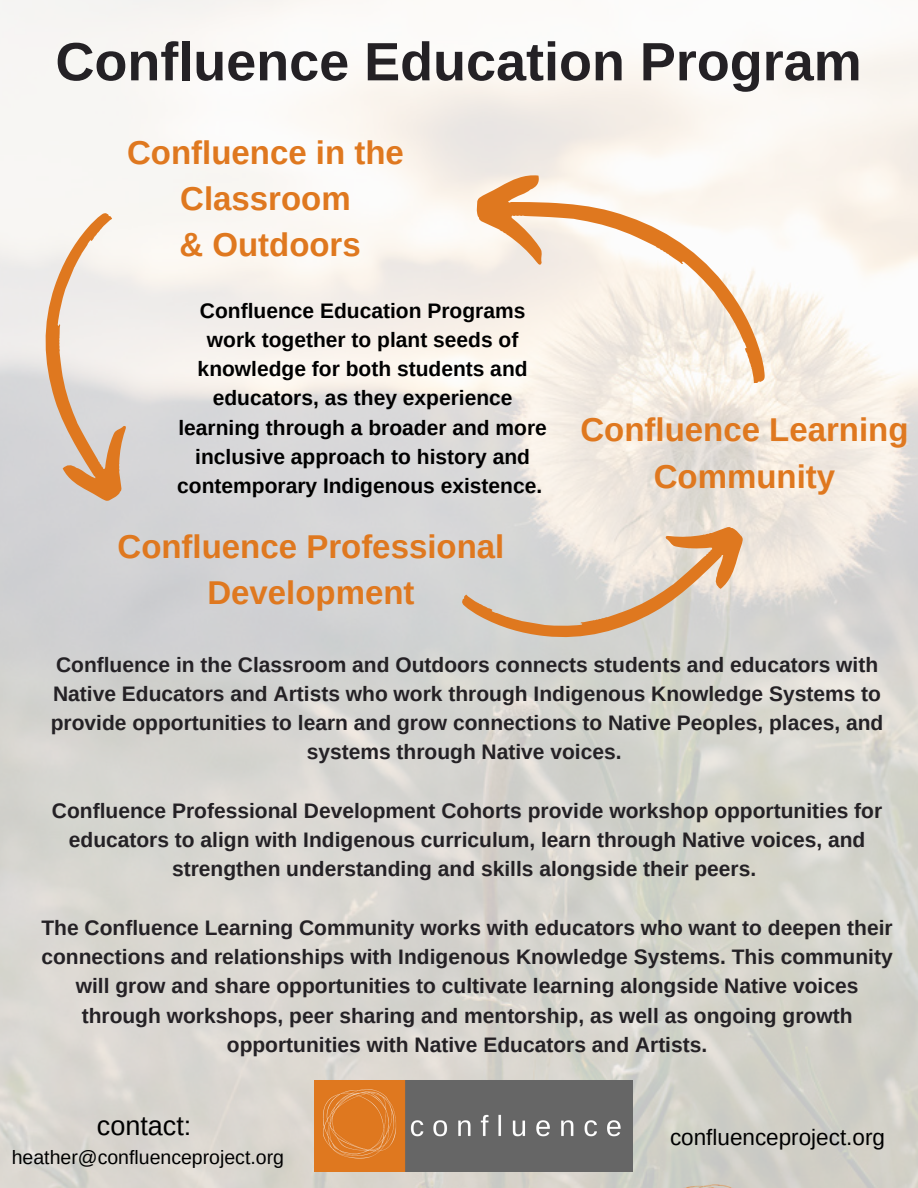
<style>
.page{position:relative;width:918px;height:1188px;background:#fff}
.page>*{position:absolute;margin:0;border:0;box-sizing:border-box;transform-origin:0 0}
.t1{font:700 54px "Arimo";color:#242125}
.t2{font:700 33px/46.2px "Arimo";color:#df781f;text-align:center}
.t3{font:27px "Arimo";color:#000}
.t4{font:22.5px "Arimo";color:#000}
.t5{font:700 21px/29.2px "Arimo";color:#242125;text-align:center}
.t6{font:700 21px/29.2px "Arimo";color:#000;text-align:center}
.t7{font:19.5px "Arimo";color:#000}
</style>
<div class="page">
<img style="left:0;top:0;width:918px;height:1188px">
<svg style="left:30px;top:212px;width:109px;height:295px;background:#e5d4c5"></svg>
<svg style="left:459px;top:145px;width:346px;height:242px;fill:#faf3e9"></svg>
<svg style="left:459px;top:508px;width:301px;height:167px;background:#dbcfc2"></svg>
<img style="left:590px;top:1176px;width:237px;height:12px">
<img style="left:315px;top:1080px;width:317px;height:91px">
<h1 class="t1" style="left:55px;top:31px;width:808px">Confluence Education Program</h1>
<h2 class="t2" style="left:127px;top:130px;width:278px">Confluence in the<br>Classroom<br>&amp; Outdoors</h2>
<p class="t6" style="left:177px;top:296px;width:371px">Confluence Education Programs work together to plant seeds of knowledge for both students and educators, as they experience learning through a broader and more inclusive approach to history and contemporary Indigenous existence.</p>
<h2 class="t2" style="left:118px;top:523px;width:388px">Confluence Professional<br>Development</h2>
<h2 class="t2" style="left:580px;top:407px;width:330px">Confluence Learning<br>Community</h2>
<p class="t5" style="left:51px;top:650px;width:834px">Confluence in the Classroom and Outdoors connects students and educators with Native Educators and Artists who work through Indigenous Knowledge Systems to provide opportunities to learn and grow connections to Native Peoples, places, and systems through Native voices.</p>
<p class="t5" style="left:52px;top:796px;width:832px">Confluence Professional Development Cohorts provide workshop opportunities for educators to align with Indigenous curriculum, learn through Native voices, and strengthen understanding and skills alongside their peers.</p>
<p class="t5" style="left:41px;top:913px;width:853px">The Confluence Learning Community works with educators who want to deepen their connections and relationships with Indigenous Knowledge Systems. This community will grow and share opportunities to cultivate learning alongside Native voices through workshops, peer sharing and mentorship, as well as ongoing growth opportunities with Native Educators and Artists.</p>
<p class="t3" style="left:97px;top:1111px;width:96px">contact:</p>
<p class="t7" style="left:12px;top:1147px;width:274px">heather@confluenceproject.org</p>
<p class="t4" style="left:670px;top:1125px;width:217px">confluenceproject.org</p>
</div>
